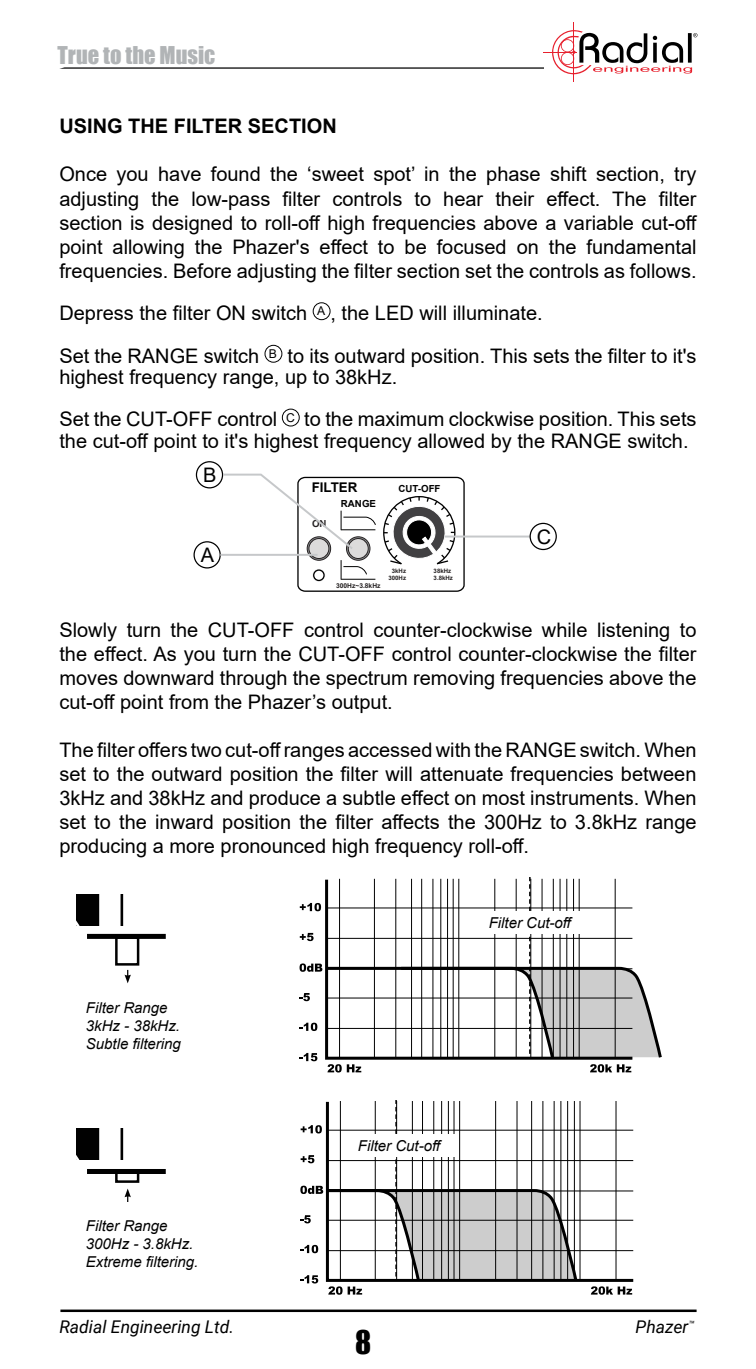
<style>
.page{position:relative;width:756px;height:1369px;background:#fff}
.page>*{position:absolute;margin:0;border:0;box-sizing:border-box;transform-origin:0 0}
.t1{font:30px "Impact";color:#000}
.t2{font:22.5px "Impact";color:#b1b4b6}
.t3{font:20px/24px "Arial";color:#000;text-align:justify}
.t4{font:700 20px "Arial";color:#000}
.t5{font:italic 17.5px "Roboto";color:#000}
.t6{font:italic 15px/18px "Arial";color:#000}
.t7{font:700 13.25px "Arial";color:#010101}
.t8{font:700 9.75px "Arial";color:#010101}
.t9{font:700 9.75px "Arial";color:#231f20}
.t10{font:700 6.75px "Arial";color:#231f20}
.t11{font:700 6px "Arial";color:#231f20}
</style>
<div class="page">
<hr style="left:574px;top:23px;width:1px;height:59px;background:#e7202d">
<svg style="left:59px;top:30px;width:639px;height:45px"></svg>
<hr style="left:60px;top:1309px;width:637px;height:2px;background:#000">
<div style="left:313px;top:302px;width:17px;height:18px;border:1px solid #000;border-radius:50%"></div>
<div style="left:265px;top:345px;width:17px;height:17px;border:1px solid #000;border-radius:50%"></div>
<div style="left:282px;top:408px;width:18px;height:18px;border:1px solid #000;border-radius:50%"></div>
<div style="left:194px;top:541px;width:27px;height:27px;border:1px solid #000;border-radius:50%"></div>
<div style="left:297px;top:476px;width:168px;height:115px;border:1px solid #010101;border-radius:7px"></div>
<div style="left:313px;top:569px;width:12px;height:12px;border:1px solid #010101;border-radius:50%"></div>
<hr style="left:220px;top:553px;width:98px;height:2px;background:#c6c8ca">
<hr style="left:445px;top:535px;width:85px;height:2px;background:#c6c8ca">
<div style="left:196px;top:461px;width:27px;height:27px;border:1px solid #000;border-radius:50%"></div>
<svg style="left:221px;top:472px;width:235px;height:107px"></svg>
<div style="left:530px;top:522px;width:27px;height:28px;border:1px solid #000;border-radius:50%"></div>
<svg style="left:579px;top:1101px;width:55px;height:181px"></svg>
<hr style="left:327px;top:1129px;width:306px;height:1px;background:#000">
<hr style="left:327px;top:1159px;width:306px;height:1px;background:#000">
<hr style="left:327px;top:1190px;width:306px;height:1px;background:#000">
<hr style="left:327px;top:1219px;width:306px;height:1px;background:#000">
<hr style="left:327px;top:1249px;width:306px;height:1px;background:#000">
<hr style="left:580px;top:1100px;width:1px;height:179px;background:#000">
<hr style="left:616px;top:1100px;width:1px;height:179px;background:#000">
<svg style="left:591px;top:1286px;width:41px;height:8px"></svg>
<svg style="left:300px;top:1100px;width:279px;height:194px"></svg>
<svg style="left:299px;top:877px;width:363px;height:195px"></svg>
<div style="left:342px;top:1134px;width:114px;height:22px;background:#fff"></div>
<div style="left:474px;top:910px;width:112px;height:23px;background:#fff"></div>
<svg style="left:120px;top:894px;width:4px;height:31px"></svg>
<svg style="left:77px;top:894px;width:23px;height:31px"></svg>
<div style="left:115px;top:1171px;width:24px;height:11px;border:2px solid #000"></div>
<div style="left:87px;top:1168px;width:79px;height:5px;background:#000"></div>
<svg style="left:125px;top:1188px;width:6px;height:13px"></svg>
<div style="left:115px;top:936px;width:24px;height:29px;border:2px solid #000"></div>
<div style="left:87px;top:933px;width:79px;height:5px;background:#000"></div>
<svg style="left:125px;top:969px;width:6px;height:14px"></svg>
<svg style="left:120px;top:1128px;width:4px;height:31px"></svg>
<svg style="left:77px;top:1128px;width:23px;height:31px"></svg>
<p class="t2" style="left:58px;top:38px;width:159px">True to the Music</p>
<p class="t4" style="left:59px;top:112px;width:279px">USING THE FILTER SECTION</p>
<p class="t3" style="left:59px;top:162px;width:639px">Once you have found the ‘sweet spot’ in the phase shift section, try adjusting the low-pass filter controls to hear their effect. The filter section is designed to roll-off high frequencies above a variable cut-off point allowing the Phazer's effect to be focused on the fundamental frequencies. Before adjusting the filter section set the controls as follows.</p>
<p class="t3" style="left:59px;top:291px;width:639px;line-height:42.5px">Depress the filter ON switch <sup>A</sup> , the LED will illuminate.<br>Set the RANGE switch <sup>B</sup> to its outward position. This sets the filter to it's</p>
<p class="t3" style="left:59px;top:355px;width:639px;line-height:42.5px">highest frequency range, up to 38kHz.<br>Set the CUT-OFF control <sup>C</sup> to the maximum clockwise position. This sets</p>
<p class="t3" style="left:59px;top:428px;width:631px">the cut-off point to it's highest frequency allowed by the RANGE switch.</p>
<p class="t3" style="left:203px;top:462px;width:15px">B</p>
<p class="t3" style="left:201px;top:542px;width:15px">A</p>
<p class="t7" style="left:312px;top:478px;width:47px">FILTER</p>
<p class="t9" style="left:312px;top:516px;width:16px">ON</p>
<p class="t8" style="left:341px;top:497px;width:37px">RANGE</p>
<p class="t8" style="left:398px;top:481px;width:44px">CUT-OFF</p>
<p class="t10" style="left:336px;top:581px;width:46px">300Hz~3.8kHz</p>
<p class="t11" style="left:392px;top:566px;width:16px">3kHz</p>
<p class="t11" style="left:434px;top:566px;width:19px">38kHz</p>
<p class="t11" style="left:389px;top:573px;width:19px">300Hz</p>
<p class="t11" style="left:434px;top:573px;width:21px">3.8kHz</p>
<p class="t3" style="left:537px;top:524px;width:16px">C</p>
<p class="t3" style="left:59px;top:617px;width:639px">Slowly turn the CUT-OFF control counter-clockwise while listening to the effect. As you turn the CUT-OFF control counter-clockwise the filter moves downward through the spectrum removing frequencies above the cut-off point from the Phazer’s output.</p>
<p class="t3" style="left:59px;top:737px;width:639px">The filter offers two cut-off ranges accessed with the RANGE switch. When set to the outward position the filter will attenuate frequencies between 3kHz and 38kHz and produce a subtle effect on most instruments. When set to the inward position the filter affects the 300Hz to 3.8kHz range producing a more pronounced high frequency roll-off.</p>
<p class="t6" style="left:86px;top:998px;width:97px">Filter Range<br>3kHz - 38kHz.<br>Subtle filtering</p>
<p class="t6" style="left:86px;top:1216px;width:114px">Filter Range<br>300Hz - 3.8kHz.<br>Extreme filtering.</p>
<p class="t6" style="left:489px;top:913px;width:86px">Filter Cut-off</p>
<p class="t6" style="left:358px;top:1136px;width:86px">Filter Cut-off</p>
<p class="t5" style="left:59px;top:1313px;width:176px">Radial Engineering Ltd.</p>
<p class="t5" style="left:636px;top:1314px;width:60px">Phazer<sup>™</sup></p>
<h1 class="t1" style="left:355px;top:1318px;width:18px">8</h1>
</div>
